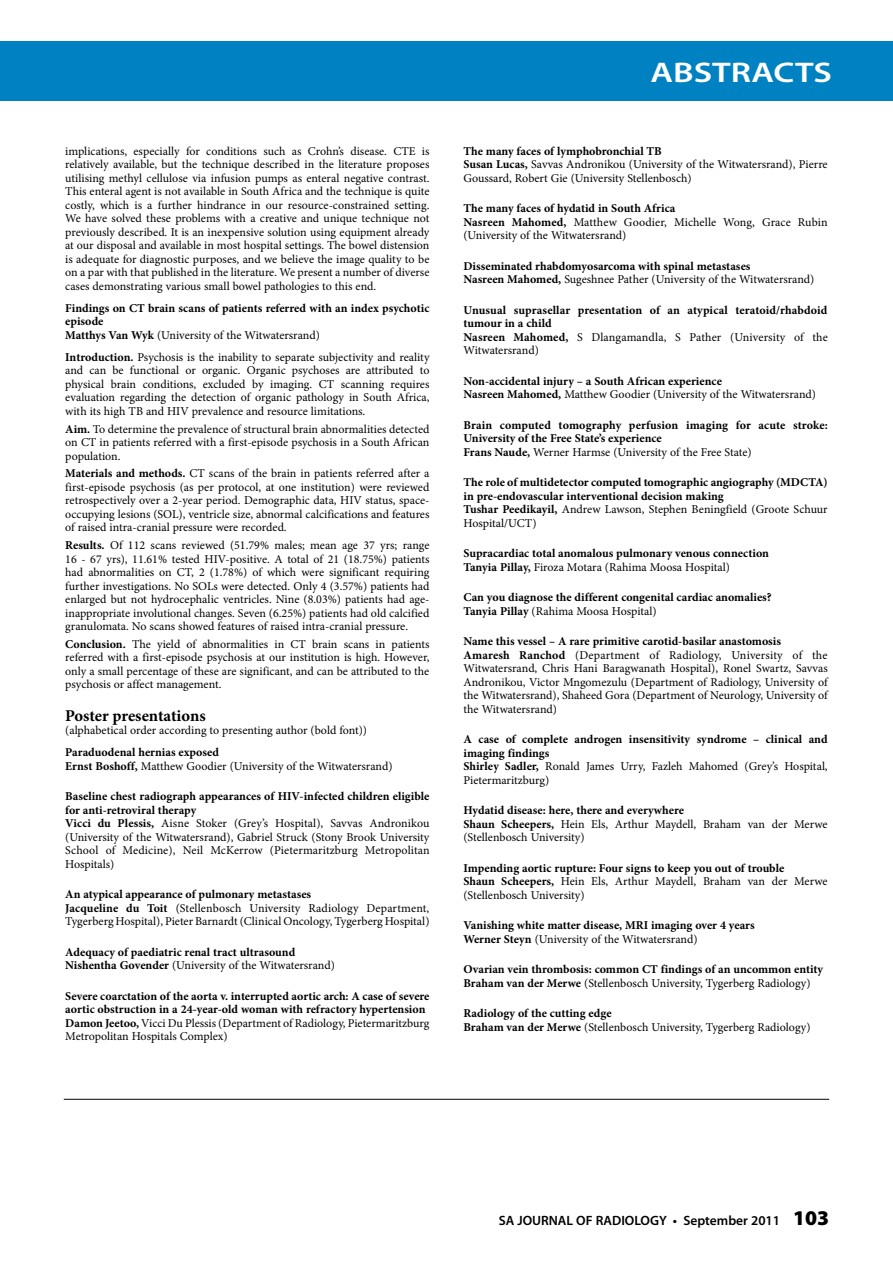
<style>
.page{position:relative;width:893px;height:1263px;background:#fff}
.page>*{position:absolute;margin:0;border:0;box-sizing:border-box;transform-origin:0 0}
.t1{font:600 28.5px "Myriad Pro";color:#fff;scale:1.25 1}
.t2{font:700 16.5px "Minion Pro";letter-spacing:-.005em;color:#000}
.t3{font:600 13.5px "Myriad Pro";color:#000}
.t4{font:12px/13.5px "Minion Pro";color:#000}
.t5{font:700 12px/13.5px "Minion Pro";color:#000}
.s1{font-weight:400}
.s2{font-weight:700}
.s3{font-weight:900;font-size:21px}
</style>
<div class="page">
<div style="left:0;top:41px;width:893px;height:60px;background:#0082c2"></div>
<hr style="left:64px;top:1099px;width:765px;height:1px;background:#000">
<p class="t4" style="left:65px;top:144px;width:366px;text-align:justify">implications, especially for conditions such as Crohn’s disease. CTE is relatively available, but the technique described in the literature proposes utilising methyl cellulose via infusion pumps as enteral negative contrast.<br>This enteral agent is not available in South Africa and the technique is quite costly, which is a further hindrance in our resource-constrained setting.<br>We have solved these problems with a creative and unique technique not previously described. It is an inexpensive solution using equipment already at our disposal and available in most hospital settings. The bowel distension is adequate for diagnostic purposes, and we believe the image quality to be on a par with that published in the literature. We present a number of diverse cases demonstrating various small bowel pathologies to this end.</p>
<p class="t5" style="left:65px;top:301px;width:366px">Findings on CT brain scans of patients referred with an index psychotic episode<br>Matthys Van Wyk <span class="s1">(University of the Witwatersrand)</span></p>
<p class="t4" style="left:65px;top:350px;width:366px;text-align:justify"><span class="s2">Introduction.</span> Psychosis is the inability to separate subjectivity and reality and can be functional or organic. Organic psychoses are attributed to physical brain conditions, excluded by imaging. CT scanning requires evaluation regarding the detection of organic pathology in South Africa, with its high TB and HIV prevalence and resource limitations.</p>
<p class="t4" style="left:65px;top:422px;width:366px;text-align:justify"><span class="s2">Aim.</span> To determine the prevalence of structural brain abnormalities detected on CT in patients referred with a first-episode psychosis in a South African population.</p>
<p class="t4" style="left:65px;top:467px;width:366px;text-align:justify"><span class="s2">Materials and methods.</span> CT scans of the brain in patients referred after a first-episode psychosis (as per protocol, at one institution) were reviewed retrospectively over a 2-year period. Demographic data, HIV status, space&shy;occupying lesions (SOL), ventricle size, abnormal calcifications and features of raised intra-cranial pressure were recorded.</p>
<p class="t4" style="left:65px;top:539px;width:366px;text-align:justify"><span class="s2">Results.</span> Of 112 scans reviewed (51.79% males; mean age 37 yrs; range 16 - 67 yrs), 11.61% tested HIV-positive. A total of 21 (18.75%) patients had abnormalities on CT, 2 (1.78%) of which were significant requiring further investigations. No SOLs were detected. Only 4 (3.57%) patients had enlarged but not hydrocephalic ventricles. Nine (8.03%) patients had age&shy;inappropriate involutional changes. Seven (6.25%) patients had old calcified granulomata. No scans showed features of raised intra-cranial pressure.</p>
<p class="t4" style="left:65px;top:637px;width:366px;text-align:justify"><span class="s2">Conclusion.</span> The yield of abnormalities in CT brain scans in patients referred with a first-episode psychosis at our institution is high. However, only a small percentage of these are significant, and can be attributed to the psychosis or affect management.</p>
<h2 class="t2" style="left:65px;top:704px;width:142px">Poster presentations</h2>
<p class="t4" style="left:65px;top:724px;width:303px">(alphabetical order according to presenting author (bold font))</p>
<p class="t4" style="left:65px;top:746px;width:329px"><span class="s2">Paraduodenal hernias exposed<br>Ernst Boshoff,</span> Matthew Goodier (University of the Witwatersrand)</p>
<p class="t4" style="left:65px;top:790px;width:366px"><span class="s2">Baseline chest radiograph appearances of HIV-infected children eligible for anti-retroviral therapy<br>Vicci du Plessis,</span> Aisne Stoker (Grey’s Hospital), Savvas Andronikou (University of the Witwatersrand), Gabriel Struck (Stony Brook University School of Medicine), Neil McKerrow (Pietermaritzburg Metropolitan Hospitals)</p>
<p class="t4" style="left:65px;top:888px;width:366px"><span class="s2">An atypical appearance of pulmonary metastases<br>Jacqueline du Toit</span> (Stellenbosch University Radiology Department,<br>Tygerberg Hospital), Pieter Barnardt (Clinical Oncology, Tygerberg Hospital)</p>
<p class="t5" style="left:65px;top:945px;width:271px">Adequacy of paediatric renal tract ultrasound<br>Nishentha Govender <span class="s1">(University of the Witwatersrand)</span></p>
<p class="t5" style="left:65px;top:989px;width:366px">Severe coarctation of the aorta v. interrupted aortic arch: A case of severe aortic obstruction in a 24-year-old woman with refractory hypertension Damon Jeetoo, <span class="s1">Vicci Du Plessis (Department of Radiology, Pietermaritzburg Metropolitan Hospitals Complex)</span></p>
<h1 class="t1" style="left:651px;top:54px;width:147px">ABSTRACTS</h1>
<p class="t4" style="left:463px;top:144px;width:366px"><span class="s2">The many faces of lymphobronchial TB<br>Susan Lucas,</span> Savvas Andronikou (University of the Witwatersrand), Pierre<br>Goussard, Robert Gie (University Stellenbosch)</p>
<p class="t4" style="left:463px;top:202px;width:366px"><span class="s2">The many faces of hydatid in South Africa<br>Nasreen Mahomed,</span> Matthew Goodier, Michelle Wong, Grace Rubin (University of the Witwatersrand)</p>
<p class="t5" style="left:463px;top:259px;width:352px">Disseminated rhabdomyosarcoma with spinal metastases<br>Nasreen Mahomed, <span class="s1">Sugeshnee Pather (University of the Witwatersrand)</span></p>
<p class="t5" style="left:463px;top:303px;width:366px">Unusual suprasellar presentation of an atypical teratoid/rhabdoid tumour in a child<br>Nasreen Mahomed, <span class="s1">S Dlangamandla, S Pather (University of the Witwatersrand)</span></p>
<p class="t5" style="left:463px;top:374px;width:354px">Non-accidental injury – a South African experience<br>Nasreen Mahomed, <span class="s1">Matthew Goodier (University of the Witwatersrand)</span></p>
<p class="t5" style="left:463px;top:418px;width:366px">Brain computed tomography perfusion imaging for acute stroke:<br>University of the Free State’s experience<br>Frans Naude, <span class="s1">Werner Harmse (University of the Free State)</span></p>
<p class="t5" style="left:463px;top:476px;width:366px">The role of multidetector computed tomographic angiography (MDCTA) in pre-endovascular interventional decision making<br>Tushar Peedikayil, <span class="s1">Andrew Lawson, Stephen Beningfield (Groote Schuur Hospital/UCT)</span></p>
<p class="t5" style="left:463px;top:547px;width:307px">Supracardiac total anomalous pulmonary venous connection<br>Tanyia Pillay, <span class="s1">Firoza Motara (Rahima Moosa Hospital)</span></p>
<p class="t5" style="left:463px;top:591px;width:310px">Can you diagnose the different congenital cardiac anomalies?<br>Tanyia Pillay <span class="s1">(Rahima Moosa Hospital)</span></p>
<p class="t4" style="left:463px;top:635px;width:366px"><span class="s2">Name this vessel – A rare primitive carotid-basilar anastomosis Amaresh Ranchod</span> (Department of Radiology, University of the Witwatersrand, Chris Hani Baragwanath Hospital), Ronel Swartz, Savvas Andronikou, Victor Mngomezulu (Department of Radiology, University of the Witwatersrand), Shaheed Gora (Department of Neurology, University of the Witwatersrand)</p>
<p class="t5" style="left:463px;top:733px;width:366px">A case of complete androgen insensitivity syndrome – clinical and imaging findings<br>Shirley Sadler, <span class="s1">Ronald James Urry, Fazleh Mahomed (Grey’s Hospital, Pietermaritzburg)</span></p>
<p class="t4" style="left:463px;top:804px;width:366px"><span class="s2">Hydatid disease: here, there and everywhere<br>Shaun Scheepers,</span> Hein Els, Arthur Maydell, Braham van der Merwe (Stellenbosch University)</p>
<p class="t5" style="left:463px;top:861px;width:366px">Impending aortic rupture: Four signs to keep you out of trouble<br>Shaun Scheepers, <span class="s1">Hein Els, Arthur Maydell, Braham van der Merwe (Stellenbosch University)</span></p>
<p class="t5" style="left:463px;top:919px;width:293px">Vanishing white matter disease, MRI imaging over 4 years<br>Werner Steyn <span class="s1">(University of the Witwatersrand)</span></p>
<p class="t5" style="left:463px;top:963px;width:361px">Ovarian vein thrombosis: common CT findings of an uncommon entity<br>Braham van der Merwe <span class="s1">(Stellenbosch University, Tygerberg Radiology)</span></p>
<p class="t4" style="left:463px;top:1007px;width:349px"><span class="s2">Radiology of the cutting edge<br>Braham van der Merwe</span> (Stellenbosch University, Tygerberg Radiology)</p>
<p class="t3" style="left:499px;top:1211px;width:332px">SA JOURNAL OF RADIOLOGY • September 2011 <span class="s3">103</span></p>
</div>
